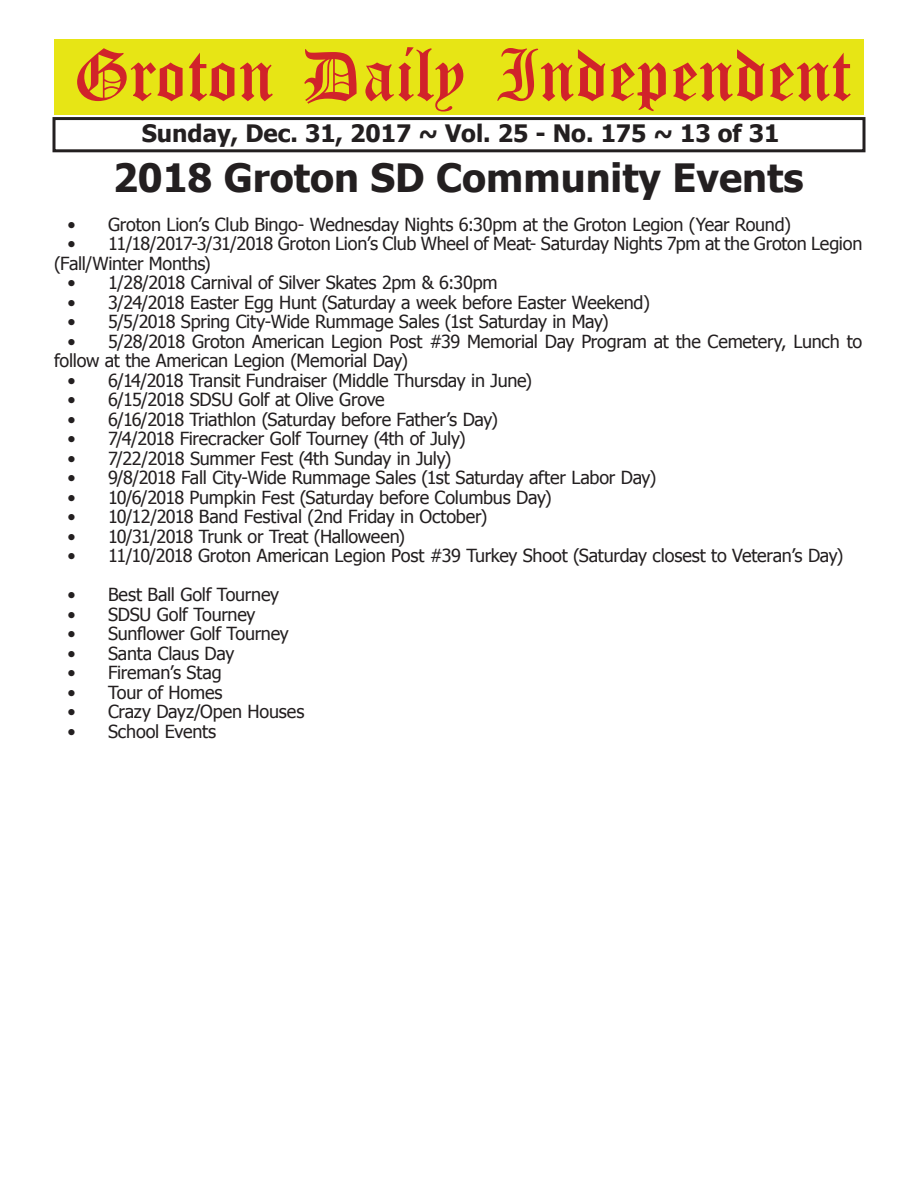
<style>
.page{position:relative;width:918px;height:1188px;background:#fff}
.page>*{position:absolute;margin:0;border:0;box-sizing:border-box;transform-origin:0 0}
.t1{font:54px "Old English Five";color:#d1232a}
.t2{font:700 39px "Tahoma";color:#231f20}
.t3{font:700 24px "Tahoma";color:#231f20}
.t4{font:18px/19.5px "Tahoma";letter-spacing:-.015em;color:#231f20}
</style>
<div class="page">
<div style="left:52px;top:117px;width:814px;height:35px;border:3px solid #231f20"></div>
<div style="left:54px;top:40px;width:810px;height:75px;background:#e7e515"></div>
<h1 class="t1" style="left:73px;top:50px;width:779px">Groton Daily Independent</h1>
<h3 class="t3" style="left:142px;top:116px;width:639px">Sunday, Dec. 31, 2017 ~ Vol. 25 - No. 175 ~ 13 of 31</h3>
<h2 class="t2" style="left:113px;top:150px;width:692px">2018 Groton SD Community Events</h2>
<p class="t4" style="left:68px;top:214px;width:725px">• Groton Lion’s Club Bingo- Wednesday Nights 6:30pm at the Groton Legion (Year Round)</p>
<p class="t4" style="left:54px;top:233px;width:810px;text-indent:14px">• 11/18/2017-3/31/2018 Groton Lion’s Club Wheel of Meat- Saturday Nights 7pm at the Groton Legion (Fall/Winter Months)</p>
<p class="t4" style="left:68px;top:272px;width:432px">• 1/28/2018 Carnival of Silver Skates 2pm &amp; 6:30pm</p>
<p class="t4" style="left:68px;top:292px;width:584px">• 3/24/2018 Easter Egg Hunt (Saturday a week before Easter Weekend)</p>
<p class="t4" style="left:68px;top:311px;width:543px">• 5/5/2018 Spring City-Wide Rummage Sales (1st Saturday in May)</p>
<p class="t4" style="left:54px;top:331px;width:810px;text-indent:14px">• 5/28/2018 Groton American Legion Post #39 Memorial Day Program at the Cemetery, Lunch to follow at the American Legion (Memorial Day)</p>
<p class="t4" style="left:68px;top:370px;width:466px">• 6/14/2018 Transit Fundraiser (Middle Thursday in June)</p>
<p class="t4" style="left:68px;top:389px;width:319px">• 6/15/2018 SDSU Golf at Olive Grove</p>
<p class="t4" style="left:68px;top:409px;width:432px">• 6/16/2018 Triathlon (Saturday before Father’s Day)</p>
<p class="t4" style="left:68px;top:428px;width:400px">• 7/4/2018 Firecracker Golf Tourney (4th of July)</p>
<p class="t4" style="left:68px;top:448px;width:385px">• 7/22/2018 Summer Fest (4th Sunday in July)</p>
<p class="t4" style="left:68px;top:467px;width:590px">• 9/8/2018 Fall City-Wide Rummage Sales (1st Saturday after Labor Day)</p>
<p class="t4" style="left:68px;top:487px;width:486px">• 10/6/2018 Pumpkin Fest (Saturday before Columbus Day)</p>
<p class="t4" style="left:68px;top:506px;width:421px">• 10/12/2018 Band Festival (2nd Friday in October)</p>
<p class="t4" style="left:68px;top:526px;width:339px">• 10/31/2018 Trunk or Treat (Halloween)</p>
<p class="t4" style="left:68px;top:545px;width:777px">• 11/10/2018 Groton American Legion Post #39 Turkey Shoot (Saturday closest to Veteran’s Day)</p>
<p class="t4" style="left:68px;top:584px;width:213px">• Best Ball Golf Tourney</p>
<p class="t4" style="left:68px;top:604px;width:190px">• SDSU Golf Tourney</p>
<p class="t4" style="left:68px;top:623px;width:223px">• Sunflower Golf Tourney</p>
<p class="t4" style="left:68px;top:643px;width:168px">• Santa Claus Day</p>
<p class="t4" style="left:68px;top:662px;width:156px">• Fireman’s Stag</p>
<p class="t4" style="left:68px;top:682px;width:157px">• Tour of Homes</p>
<p class="t4" style="left:68px;top:701px;width:238px">• Crazy Dayz/Open Houses</p>
<p class="t4" style="left:68px;top:721px;width:150px">• School Events</p>
</div>
